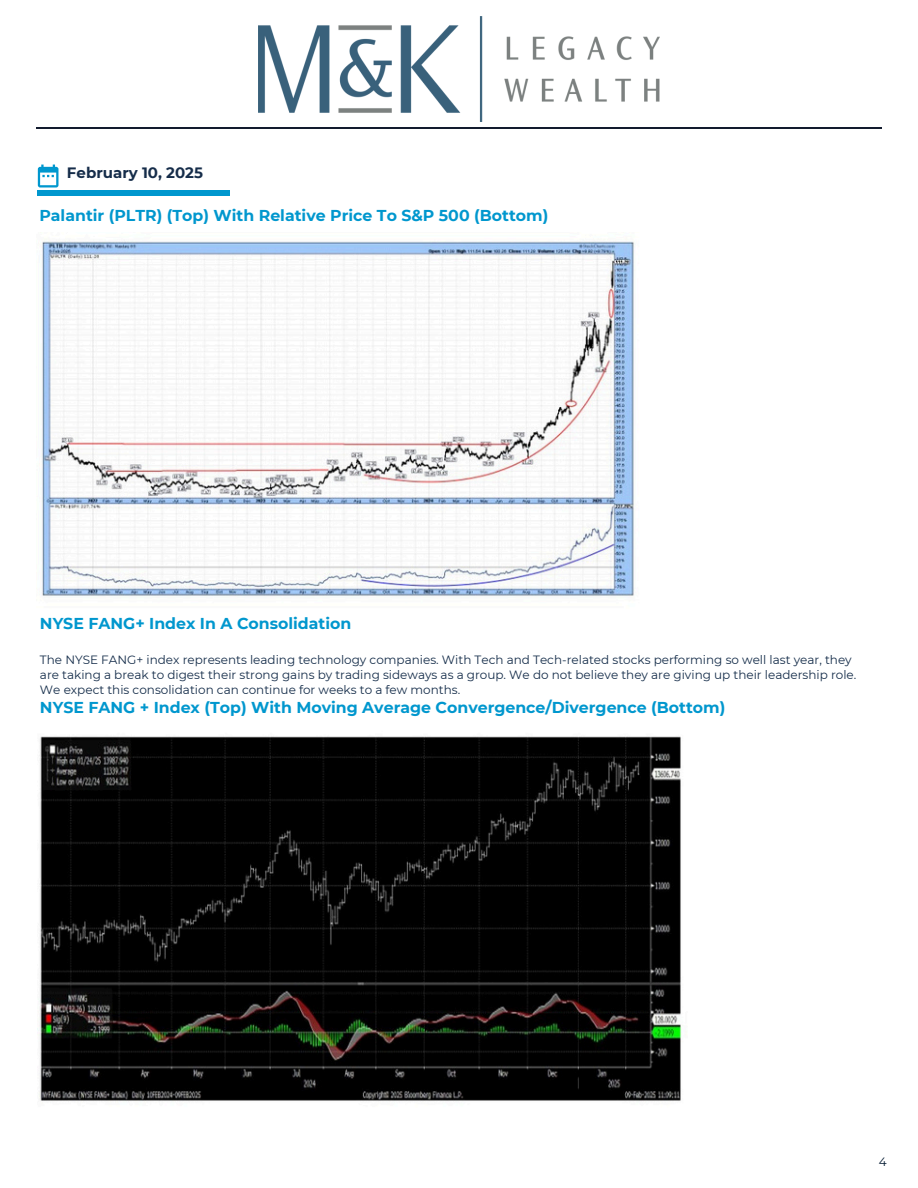
<style>
.page{position:relative;width:918px;height:1188px;background:#fff}
.page>*{position:absolute;margin:0;border:0;box-sizing:border-box;transform-origin:0 0}
.t1{font:700 15.75px "Montserrat";color:#0097ce}
.t2{font:700 15px "Montserrat";color:#162d4a}
.t3{font:12px/14.7px "Montserrat";color:#152d4a}
.t4{font:12px "Montserrat";color:#00182f}
</style>
<div class="page">
<svg style="left:38px;top:165px;width:21px;height:23px"></svg>
<hr style="left:38px;top:191px;width:192px;height:4px;background:#0097ce">
<hr style="left:36px;top:127px;width:846px;height:2px;background:#121b2e">
<img style="left:41px;top:241px;width:593px;height:355px">
<img style="left:38px;top:736px;width:645px;height:365px">
<img style="left:259px;top:17px;width:400px;height:105px">
<p class="t2" style="left:67px;top:164px;width:138px">February 10, 2025</p>
<h1 class="t1" style="left:39px;top:206px;width:510px">Palantir (PLTR) (Top) With Relative Price To S&amp;P 500 (Bottom)</h1>
<p class="t1" style="left:40px;top:614px;width:313px">NYSE FANG+ Index In A Consolidation</p>
<p class="t3" style="left:40px;top:653px;width:818px">The NYSE FANG+ index represents leading technology companies. With Tech and Tech-related stocks performing so well last year, they are taking a break to digest their strong gains by trading sideways as a group. We do not believe they are giving up their leadership role.<br>We expect this consolidation can continue for weeks to a few months.</p>
<h1 class="t1" style="left:40px;top:698px;width:687px">NYSE FANG + Index (Top) With Moving Average Convergence/Divergence (Bottom)</h1>
<h1 class="t4" style="left:879px;top:1155px;width:9px">4</h1>
</div>
